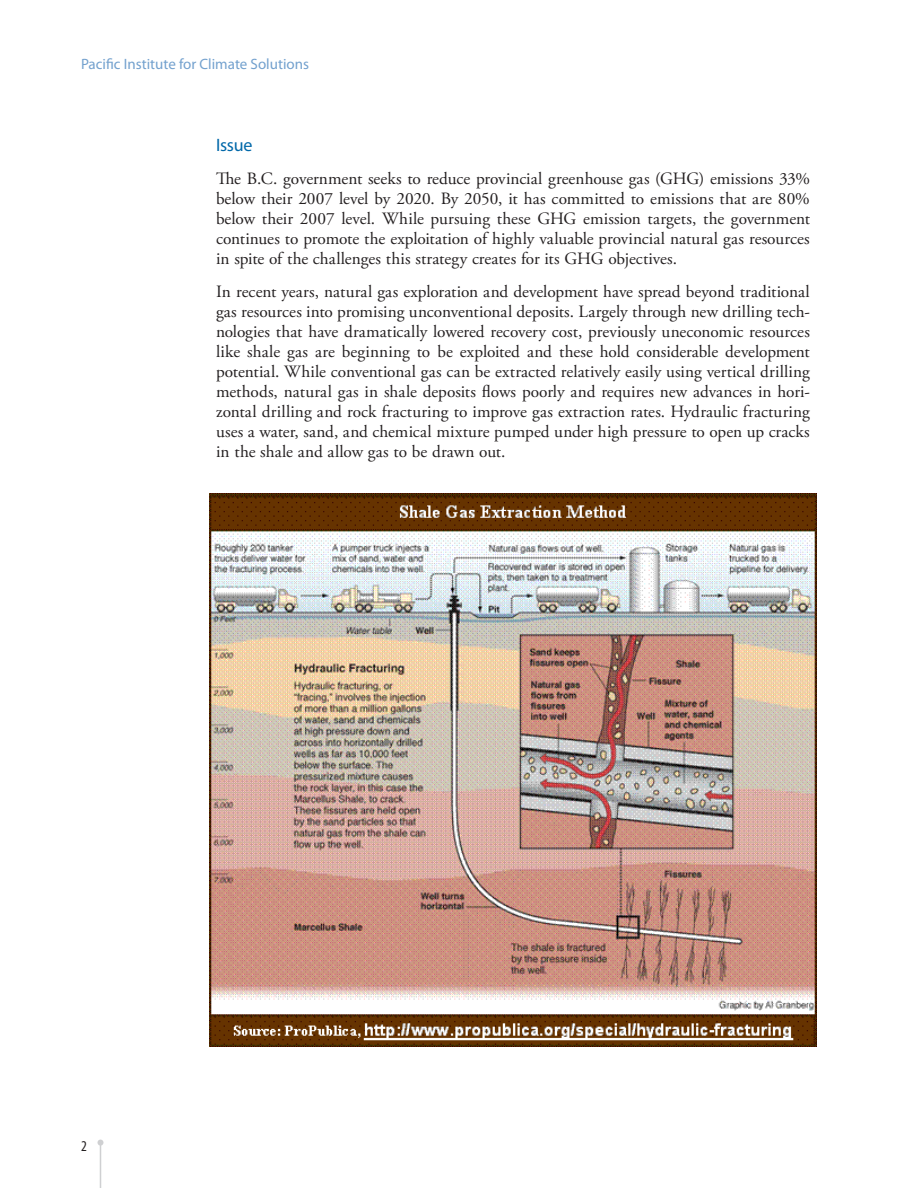
<style>
.page{position:relative;width:918px;height:1188px;background:#fff}
.page>*{position:absolute;margin:0;border:0;box-sizing:border-box;transform-origin:0 0}
.Body_main{font:18px "Myriad Pro";letter-spacing:-.015em;color:#0068a9}
.Body_main-2{font:17.25px/20px "Adobe Garamond Pro";color:#231f20;text-align:justify}
.t1{font:15px "Myriad Pro";color:#73a1ce}
.t2{font:condensed 15px "Myriad Pro";color:#231f20}
</style>
<div class="page">
<hr style="left:100px;top:1143px;width:1px;height:45px;background:#cfd0d2">
<svg style="left:98px;top:1140px;width:6px;height:6px"></svg>
<img style="left:210px;top:494px;width:606px;height:553px">
<p class="t1" style="left:81px;top:55px;width:230px">Pacific Institute for Climate Solutions</p>
<p class="Body_main" style="left:216px;top:134px;width:38px">Issue</p>
<p class="Body_main-2" style="left:216px;top:169px;width:596px">The B.C. government seeks to reduce provincial greenhouse gas (GHG) emissions 33% below their 2007 level by 2020. By 2050, it has committed to emissions that are 80% below their 2007 level. While pursuing these GHG emission targets, the government continues to promote the exploitation of highly valuable provincial natural gas resources in spite of the challenges this strategy creates for its GHG objectives.</p>
<p class="Body_main-2" style="left:216px;top:283px;width:596px">In recent years, natural gas exploration and development have spread beyond traditional gas resources into promising unconventional deposits. Largely through new drilling tech&shy;nologies that have dramatically lowered recovery cost, previously uneconomic resources like shale gas are beginning to be exploited and these hold considerable development potential. While conventional gas can be extracted relatively easily using vertical drilling methods, natural gas in shale deposits flows poorly and requires new advances in hori&shy;zontal drilling and rock fracturing to improve gas extraction rates. Hydraulic fracturing uses a water, sand, and chemical mixture pumped under high pressure to open up cracks in the shale and allow gas to be drawn out.</p>
<p class="t2" style="left:81px;top:1137px;width:7px">2</p>
</div>
